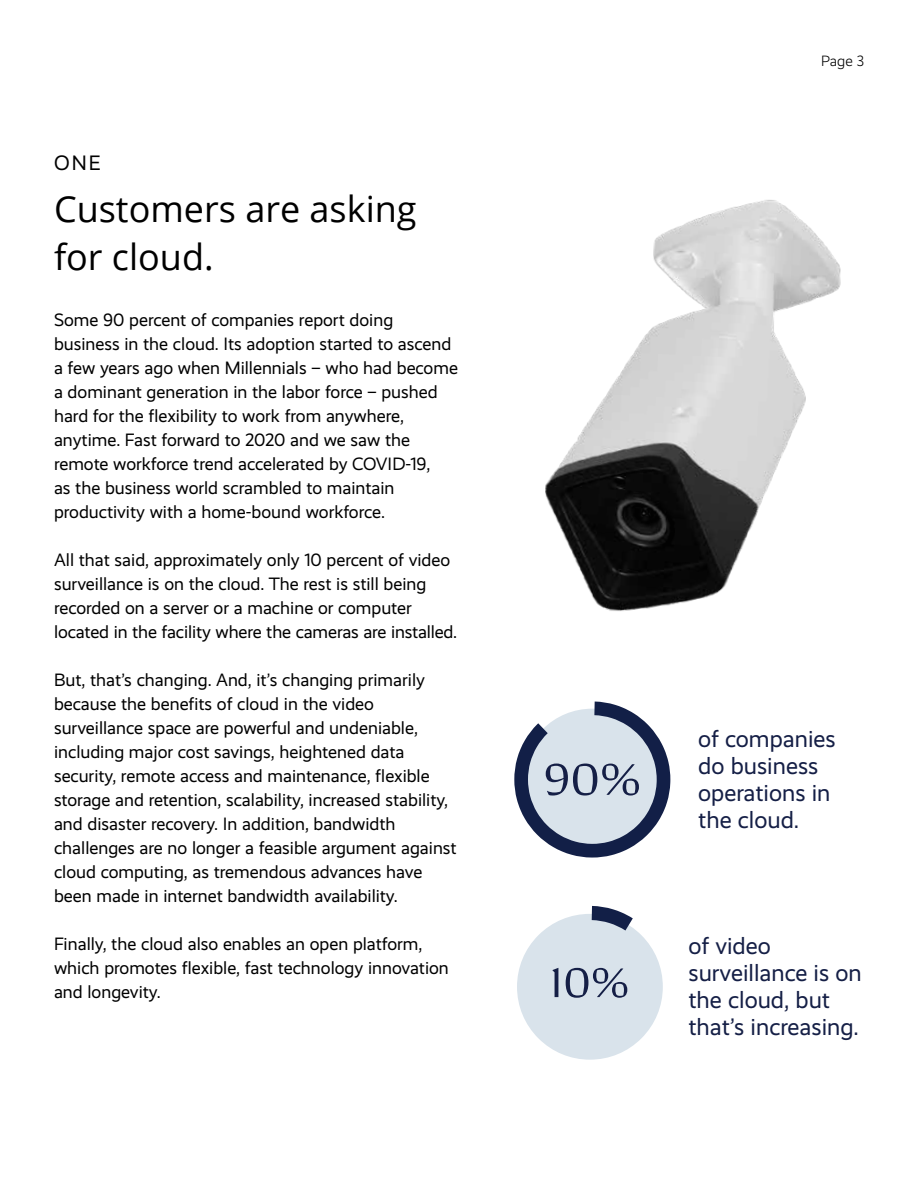
<style>
.page{position:relative;width:918px;height:1188px;background:#fff}
.page>*{position:absolute;margin:0;border:0;box-sizing:border-box;transform-origin:0 0}
.t1{font:36px/48px "Open Sans";color:#000}
.t2{font:24px/27px "Realist";color:#151f46}
.t3{font:21px "Realist";color:#000}
.t4{font:18px/24px "Realist";color:#000}
.t5{font:300 15px "Realist";color:#000}
</style>
<div class="page">
<svg style="left:514px;top:702px;width:156px;height:156px"></svg>
<svg style="left:517px;top:906px;width:146px;height:154px"></svg>
<img style="left:545px;top:200px;width:296px;height:411px">
<p class="t3" style="left:54px;top:150px;width:48px">ONE</p>
<h1 class="t1" style="left:54px;top:184px;width:364px">Customers are asking for cloud.</h1>
<p class="t4" style="left:54px;top:308px;width:405px">Some 90 percent of companies report doing business in the cloud. Its adoption started to ascend a few years ago when Millennials – who had become a dominant generation in the labor force – pushed hard for the flexibility to work from anywhere, anytime. Fast forward to 2020 and we saw the remote workforce trend accelerated by COVID-19,<br>as the business world scrambled to maintain productivity with a home-bound workforce.</p>
<p class="t4" style="left:54px;top:548px;width:405px">All that said, approximately only 10 percent of video surveillance is on the cloud. The rest is still being recorded on a server or a machine or computer located in the facility where the cameras are installed.</p>
<p class="t4" style="left:54px;top:668px;width:404px">But, that’s changing. And, it’s changing primarily because the benefits of cloud in the video surveillance space are powerful and undeniable, including major cost savings, heightened data security, remote access and maintenance, flexible storage and retention, scalability, increased stability, and disaster recovery. In addition, bandwidth challenges are no longer a feasible argument against cloud computing, as tremendous advances have been made in internet bandwidth availability.</p>
<p class="t4" style="left:54px;top:932px;width:396px">Finally, the cloud also enables an open platform, which promotes flexible, fast technology innovation and longevity.</p>
<p class="t5" style="left:821px;top:52px;width:44px">Page 3</p>
<h2 class="t2" style="left:698px;top:725px;width:139px">of companies do business operations in the cloud.</h2>
<h2 class="t2" style="left:688px;top:932px;width:175px">of video surveillance is on the cloud, but that’s increasing.</h2>
</div>
